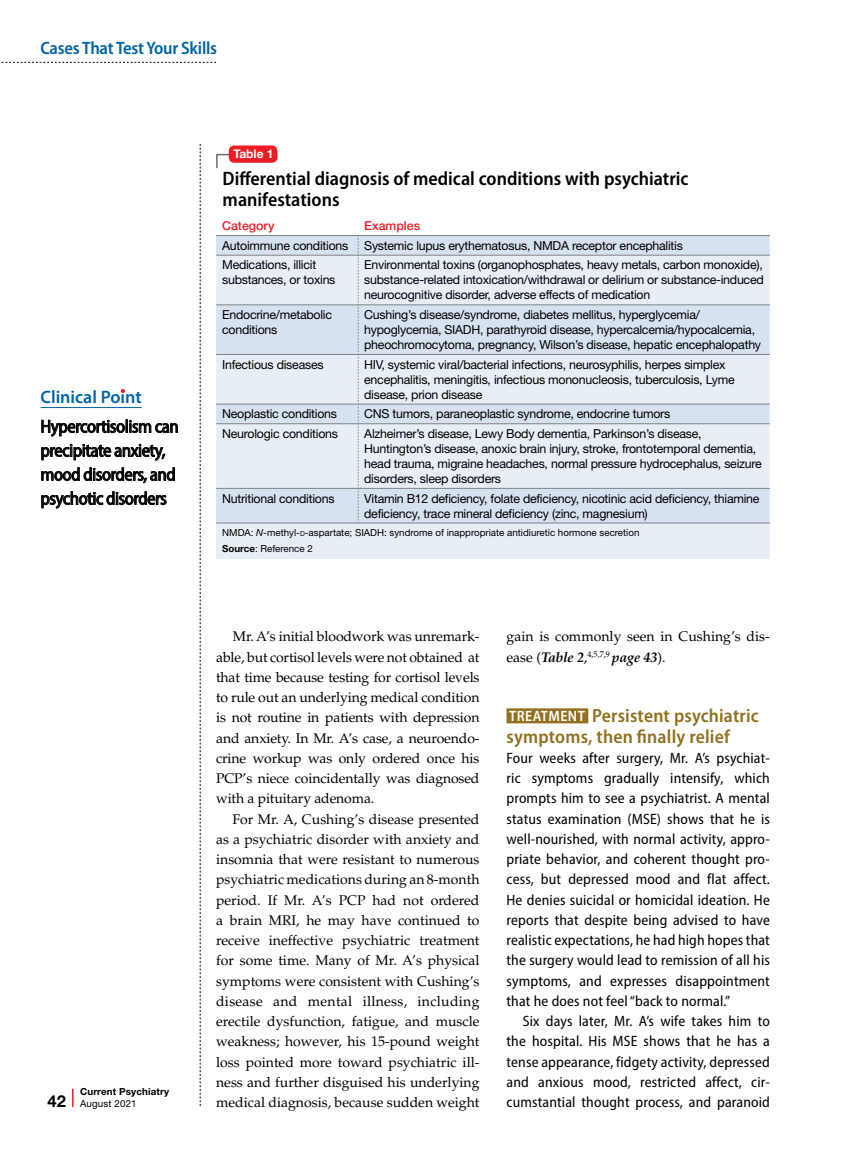
<style>
.page{position:relative;width:851px;height:1161px;background:#fff}
.page>*{position:absolute;margin:0;border:0;box-sizing:border-box;transform-origin:0 0}
.tabletitle{font:600 semi-condensed 19.5px/21px "Myriad Pro";color:#000}
.sub2_case{font:600 semi-condensed 19.2px/20.2px "Myriad Pro";letter-spacing:.01em;color:#91701f}
.clinical_point{font:semi-condensed 18px/24px "Myriad Pro";letter-spacing:-.02em;color:#000}
.t1{font:600 semi-condensed 18px "Myriad Pro";letter-spacing:-.015em;color:#0063a5}
.t2{font:600 18px "Myriad Pro";color:#0063a5}
.body_case{font:semi-condensed 15px/20.2px "Myriad Pro";letter-spacing:.01em;color:#000;text-align:justify}
.body_case_indent{font:semi-condensed 15px/20.2px "Myriad Pro";letter-spacing:.01em;color:#000;text-align:justify}
.body_indent{font:14.1px/20.2px "Palatino LT Std";color:#000;text-align:justify}
.tablebody{font:12.3px/15px "Helvetica Neue LT Std";letter-spacing:-.02em;color:#000}
.tablesub_red{font:500 12.3px "Helvetica Neue LT Std";color:#ed1d24}
.tabletitle_no{font:700 12px "Helvetica Neue LT Std";color:#fff}
.source{font:9.75px "Helvetica Neue LT Std";color:#000}
.t3{font:700 9.75px/12px "Helvetica Neue LT Std";letter-spacing:.015em;color:#000}
.s1{font-size:16.5px}
.s2{font-weight:400}
.s3{font-style:italic}
.s4{font-size:6.9px}
.s5{font-weight:700}
.s6{font-weight:700;font-style:italic}
.s7{font-size:15px;color:#fff}
</style>
<div class="page">
<svg style="left:200px;top:144px;width:1px;height:962px"></svg>
<svg style="left:72px;top:1089px;width:2px;height:18px"></svg>
<svg style="left:1px;top:62px;width:215px;height:1px"></svg>
<div style="left:506px;top:708px;width:82px;height:15px;background:#91701f"></div>
<hr style="left:40px;top:407px;width:102px;height:1px;background:#0063a5">
<svg style="left:41px;top:420px;width:137px;height:17px"></svg>
<svg style="left:41px;top:444px;width:124px;height:17px"></svg>
<svg style="left:41px;top:467px;width:134px;height:17px"></svg>
<svg style="left:41px;top:491px;width:125px;height:18px"></svg>
<svg style="left:121px;top:389px;width:4px;height:4px"></svg>
<svg style="left:216px;top:153px;width:16px;height:15px"></svg>
<div style="left:229px;top:146px;width:48px;height:17px;background:#ed1d24;border-radius:5px"></div>
<div style="left:216px;top:236px;width:553px;height:287px;background:#d6e2f0"></div>
<svg style="left:216px;top:256px;width:553px;height:232px;background:#e2e9f3"></svg>
<div style="left:216px;top:523px;width:553px;height:35px;background:#e8eef6"></div>
<svg style="left:358px;top:236px;width:1px;height:287px"></svg>
<hr style="left:216px;top:235px;width:142px;height:1px;background:#808285">
<hr style="left:358px;top:235px;width:412px;height:1px;background:#808285">
<hr style="left:216px;top:523px;width:142px;height:1px;background:#808285">
<hr style="left:358px;top:523px;width:411px;height:1px;background:#808285">
<hr style="left:216px;top:423px;width:142px;height:1px;background:#808285">
<hr style="left:358px;top:423px;width:411px;height:1px;background:#808285">
<hr style="left:216px;top:488px;width:142px;height:1px;background:#808285">
<hr style="left:358px;top:488px;width:411px;height:1px;background:#808285">
<hr style="left:216px;top:354px;width:142px;height:1px;background:#808285">
<hr style="left:358px;top:354px;width:411px;height:1px;background:#808285">
<hr style="left:216px;top:404px;width:142px;height:1px;background:#808285">
<hr style="left:358px;top:404px;width:411px;height:1px;background:#808285">
<hr style="left:216px;top:255px;width:142px;height:1px;background:#808285">
<hr style="left:358px;top:255px;width:411px;height:1px;background:#808285">
<hr style="left:216px;top:305px;width:142px;height:1px;background:#808285">
<hr style="left:358px;top:305px;width:411px;height:1px;background:#808285">
<h3 class="t1" style="left:40px;top:37px;width:178px">Cases That Test Your Skills</h3>
<p class="t2" style="left:40px;top:386px;width:103px">Clinical Point</p>
<p class="clinical_point" style="left:40px;top:414px;width:140px">Hypercortisolism can precipitate anxiety, mood disorders, and psychotic disorders</p>
<p class="t3" style="left:47px;top:1085px;width:123px;text-indent:33px">Current Psychiatry<br><span class="s1">42</span> <span class="s2">August 2021</span></p>
<p class="tabletitle_no" style="left:233px;top:146px;width:42px">Table 1</p>
<p class="tabletitle" style="left:222px;top:168px;width:467px">Differential diagnosis of medical conditions with psychiatric manifestations</p>
<p class="tablesub_red" style="left:222px;top:218px;width:54px">Category</p>
<p class="tablesub_red" style="left:364px;top:218px;width:57px">Examples</p>
<p class="tablebody" style="left:222px;top:238px;width:128px">Autoimmune conditions</p>
<p class="tablebody" style="left:364px;top:238px;width:320px">Systemic lupus erythematosus, NMDA receptor encephalitis</p>
<p class="tablebody" style="left:222px;top:257px;width:115px">Medications, illicit substances, or toxins</p>
<p class="tablebody" style="left:364px;top:257px;width:401px;text-align:justify">Environmental toxins (organophosphates, heavy metals, carbon monoxide), substance-related intoxication/withdrawal or delirium or substance-induced neurocognitive disorder, adverse effects of medication</p>
<p class="tablebody" style="left:222px;top:307px;width:111px">Endocrine/metabolic conditions</p>
<p class="tablebody" style="left:364px;top:307px;width:398px">Cushing’s disease/syndrome, diabetes mellitus, hyperglycemia/ hypoglycemia, SIADH, parathyroid disease, hypercalcemia/hypocalcemia, pheochromocytoma, pregnancy, Wilson’s disease, hepatic encephalopathy</p>
<p class="tablebody" style="left:222px;top:357px;width:103px">Infectious diseases</p>
<p class="tablebody" style="left:364px;top:357px;width:372px">HIV, systemic viral/bacterial infections, neurosyphilis, herpes simplex encephalitis, meningitis, infectious mononucleosis, tuberculosis, Lyme disease, prion disease</p>
<p class="tablebody" style="left:222px;top:406px;width:116px">Neoplastic conditions</p>
<p class="tablebody" style="left:364px;top:406px;width:307px">CNS tumors, paraneoplastic syndrome, endocrine tumors</p>
<p class="tablebody" style="left:222px;top:426px;width:117px">Neurologic conditions</p>
<p class="tablebody" style="left:364px;top:426px;width:399px">Alzheimer’s disease, Lewy Body dementia, Parkinson’s disease, Huntington’s disease, anoxic brain injury, stroke, frontotemporal dementia, head trauma, migraine headaches, normal pressure hydrocephalus, seizure disorders, sleep disorders</p>
<p class="tablebody" style="left:222px;top:491px;width:114px">Nutritional conditions</p>
<p class="tablebody" style="left:364px;top:491px;width:397px">Vitamin B12 deficiency, folate deficiency, nicotinic acid deficiency, thiamine deficiency, trace mineral deficiency (zinc, magnesium)</p>
<p class="source" style="left:222px;top:527px;width:419px">NMDA: <span class="s3">N</span>-methyl-<span class="s4">d</span>-aspartate; SIADH: syndrome of inappropriate antidiuretic hormone secretion</p>
<p class="source" style="left:222px;top:543px;width:92px"><span class="s5">Source</span>: Reference 2</p>
<p class="body_indent" style="left:216px;top:627px;width:265px;text-indent:17px">Mr. A’s initial bloodwork was unremark&shy;able, but cortisol levels were not obtained at that time because testing for cortisol levels to rule out an underlying medical condition is not routine in patients with depression and anxiety. In Mr. A’s case, a neuroendo&shy;crine workup was only ordered once his PCP’s niece coincidentally was diagnosed with a pituitary adenoma.</p>
<p class="body_indent" style="left:216px;top:809px;width:265px;text-indent:16px">For Mr. A, Cushing’s disease presented as a psychiatric disorder with anxiety and insomnia that were resistant to numerous psychiatric medications during an 8-month period. If Mr. A’s PCP had not ordered a brain MRI, he may have continued to receive ineffective psychiatric treatment for some time. Many of Mr. A’s physical symptoms were consistent with Cushing’s disease and mental illness, including erectile dysfunction, fatigue, and muscle weakness; however, his 15-pound weight loss pointed more toward psychiatric ill&shy;ness and further disguised his underlying medical diagnosis, because sudden weight</p>
<p class="body_indent" style="left:506px;top:627px;width:265px">gain is commonly seen in Cushing’s dis&shy;ease (<span class="s6">Table 2</span>,<sup>4,5,7,9</sup> <span class="s6">page 43</span>).</p>
<p class="sub2_case" style="left:506px;top:705px;width:254px"><span class="s7">TREATMENT</span> Persistent psychiatric symptoms, then finally relief</p>
<p class="body_case" style="left:506px;top:747px;width:265px">Four weeks after surgery, Mr. A’s psychiat&shy;ric symptoms gradually intensify, which prompts him to see a psychiatrist. A mental status examination (MSE) shows that he is well-nourished, with normal activity, appro&shy;priate behavior, and coherent thought pro&shy;cess, but depressed mood and flat affect.<br>He denies suicidal or homicidal ideation. He reports that despite being advised to have realistic expectations, he had high hopes that the surgery would lead to remission of all his symptoms, and expresses disappointment that he does not feel “back to normal.”</p>
<p class="body_case_indent" style="left:506px;top:1011px;width:265px;text-indent:16px">Six days later, Mr. A’s wife takes him to the hospital. His MSE shows that he has a tense appearance, fidgety activity, depressed and anxious mood, restricted affect, cir&shy;cumstantial thought process, and paranoid</p>
</div>
